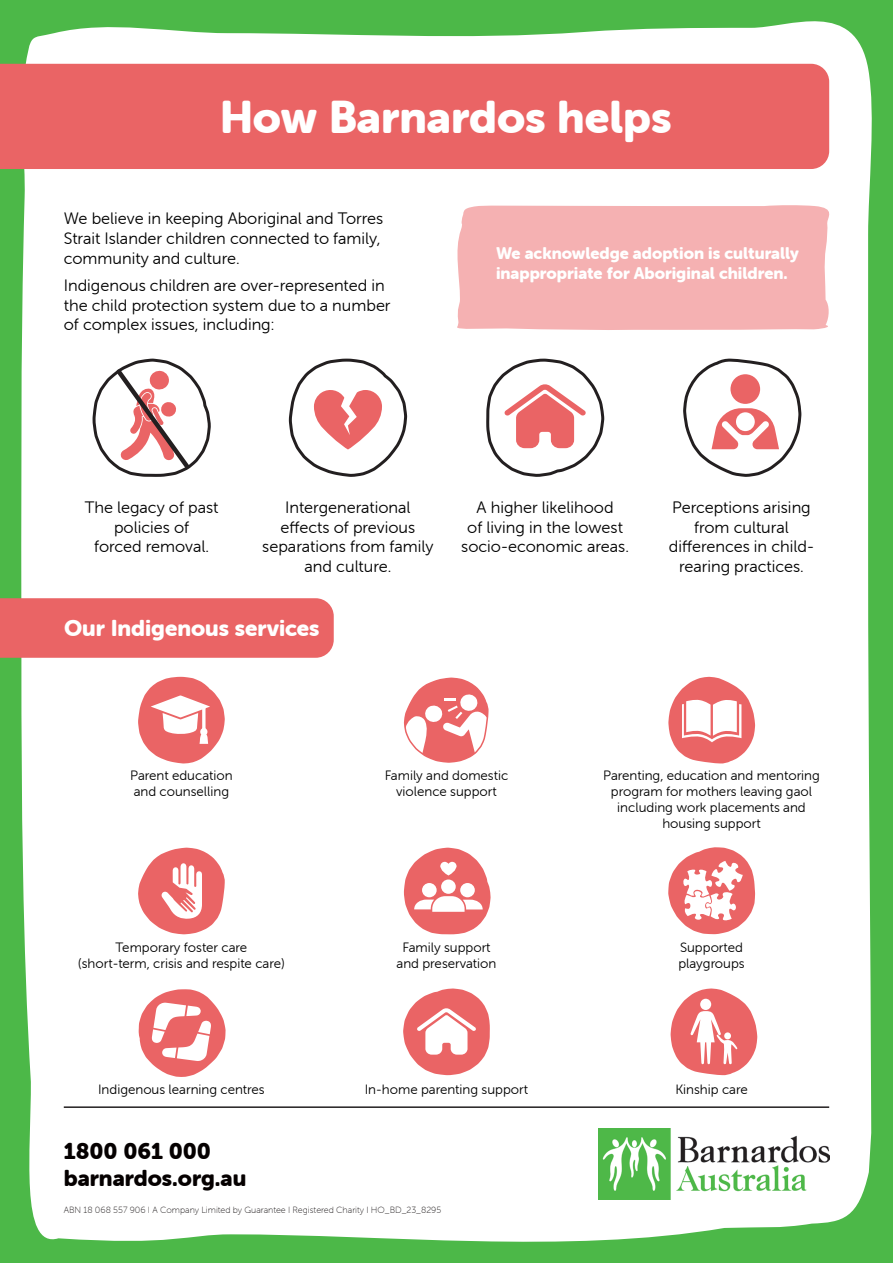
<style>
.page{position:relative;width:893px;height:1263px;background:#4cb848}
.page>*{position:absolute;margin:0;border:0;box-sizing:border-box;transform-origin:0 0}
.t1{font:45px "Museo Sans Rounded 900";color:#fff}
.t2{font:22.5px "Museo Sans Rounded 900";color:#050000}
.t3{font:22.5px "Museo Sans Rounded 900";color:#fff}
.Paragraph_Style_1{font:16.5px/19.8px "Museo Sans Rounded 300";color:#000;text-align:center}
.t4{font:16.5px/19.8px "Museo Sans Rounded 900";color:#fff}
.t5{font:13.5px/16.2px "Museo Sans Rounded 300";color:#000;text-align:center}
.t6{font:9px "Museo Sans Rounded 100";color:#231f20}
</style>
<div class="page">
<div style="left:19px;top:21px;width:853px;height:1221px;background:#fff"></div>
<div style="left:0;top:64px;width:829px;height:105px;background:#ea6465"></div>
<svg style="left:454px;top:205px;width:383px;height:125px;background:#f5b6b7"></svg>
<svg style="left:681px;top:262px;width:122px;height:244px;background:#f2d5d6"></svg>
<svg style="left:401px;top:986px;width:90px;height:91px;background:#f3aaaa"></svg>
<svg style="left:667px;top:675px;width:92px;height:453px;background:#f8cdce"></svg>
<svg style="left:137px;top:987px;width:89px;height:92px;background:#f3acad"></svg>
<svg style="left:0;top:357px;width:606px;height:579px;background:#f3e5e2"></svg>
<img style="left:599px;top:1128px;width:230px;height:71px">
<hr style="left:64px;top:1106px;width:765px;height:2px;background:#231f20">
<p class="t1" style="left:220px;top:92px;width:454px">How Barnardos helps</p>
<p class="Paragraph_Style_1" style="left:64px;top:208px;width:321px;text-align:left">We believe in keeping Aboriginal and Torres<br>Strait Islander children connected to family, community and culture.</p>
<p class="Paragraph_Style_1" style="left:64px;top:275px;width:328px;text-align:left">Indigenous children are over-represented in the child protection system due to a number of complex issues, including:</p>
<p class="t4" style="left:496px;top:243px;width:304px">We acknowledge adoption is culturally inappropriate for Aboriginal children.</p>
<p class="Paragraph_Style_1" style="left:85px;top:497px;width:135px">The legacy of past policies of<br>forced removal.</p>
<p class="Paragraph_Style_1" style="left:262px;top:497px;width:173px">Intergenerational effects of previous separations from family and culture.</p>
<p class="Paragraph_Style_1" style="left:461px;top:497px;width:169px">A higher likelihood<br>of living in the lowest socio-economic areas.</p>
<p class="Paragraph_Style_1" style="left:669px;top:497px;width:147px">Perceptions arising from cultural differences in child&shy;rearing practices.</p>
<p class="t3" style="left:64px;top:616px;width:257px">Our Indigenous services</p>
<p class="t5" style="left:130px;top:767px;width:104px;text-align:left">Parent education and counselling</p>
<p class="t5" style="left:385px;top:767px;width:125px">Family and domestic violence support</p>
<p class="t5" style="left:603px;top:767px;width:218px">Parenting, education and mentoring program for mothers leaving gaol including work placements and housing support</p>
<p class="t5" style="left:78px;top:939px;width:208px">Temporary foster care (short-term, crisis and respite care)</p>
<p class="t5" style="left:396px;top:939px;width:101px">Family support and preservation</p>
<p class="t5" style="left:678px;top:939px;width:68px;text-align:left">Supported playgroups</p>
<p class="t5" style="left:98px;top:1082px;width:168px">Indigenous learning centres</p>
<p class="t5" style="left:365px;top:1082px;width:165px">In-home parenting support</p>
<p class="t5" style="left:675px;top:1082px;width:74px">Kinship care</p>
<p class="t2" style="left:64px;top:1138px;width:149px">1800 061 000</p>
<p class="t2" style="left:64px;top:1165px;width:184px">barnardos.org.au</p>
<p class="t6" style="left:64px;top:1205px;width:379px">ABN 18 068 557 906 I A Company Limited by Guarantee I Registered Charity I HO_BD_23_8295</p>
</div>
